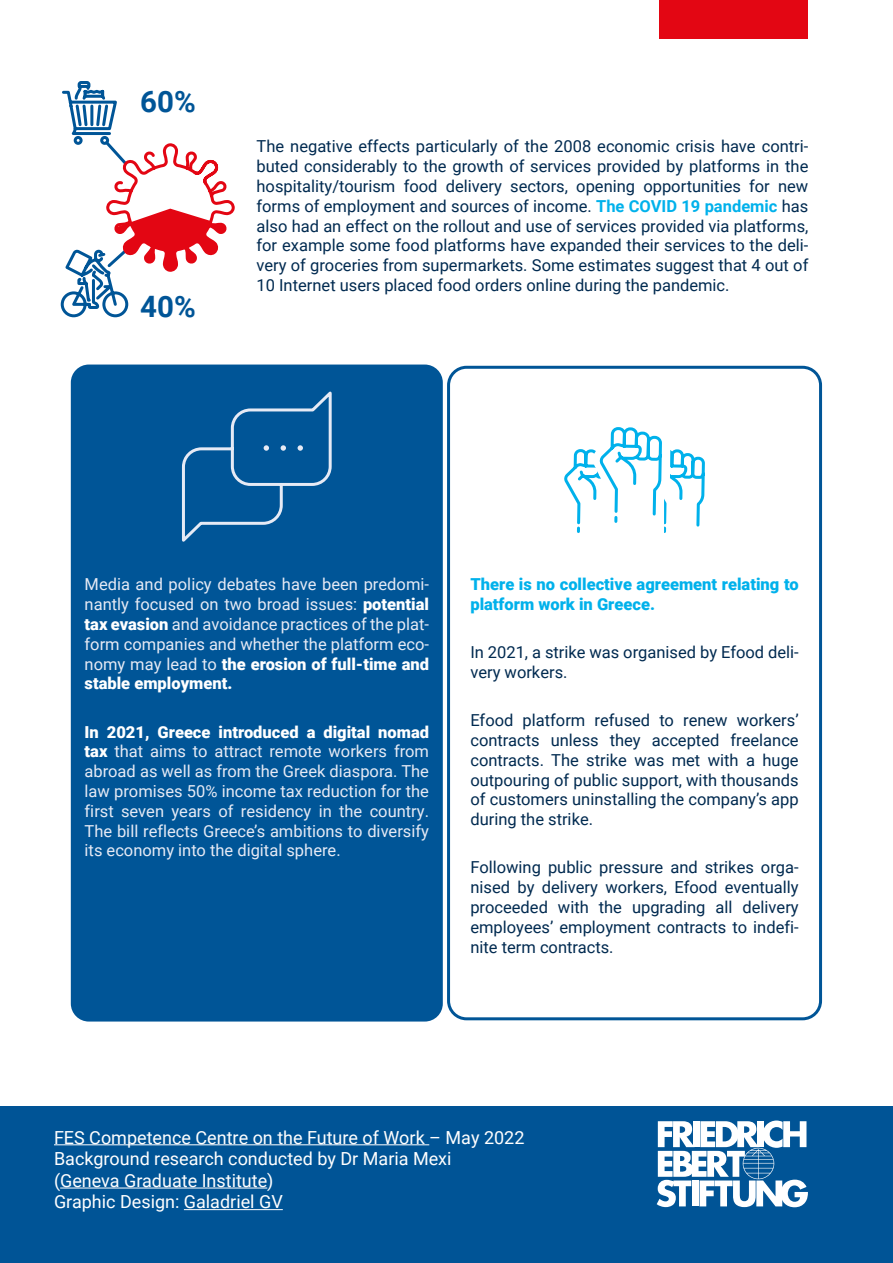
<style>
.page{position:relative;width:893px;height:1263px;background:#fff}
.page>*{position:absolute;margin:0;border:0;box-sizing:border-box;transform-origin:0 0}
.t1{font:700 29.4px "Roboto";color:#005597}
.t2{font:18px/21.6px "Roboto";color:#fff}
.t3{font:16.5px/19.8px "Roboto";color:#002a50;text-align:justify}
.t4{font:16.5px/19.8px "Roboto";color:#e6eaf5;text-align:justify}
.t5{font:900 16.5px/19.8px "Roboto";color:#00b1eb}
.s1{font-weight:700;color:#00b1eb}
.s2{font-weight:900;color:#fff}
</style>
<div class="page">
<div style="left:0;top:1106px;width:893px;height:157px;background:#005496"></div>
<svg style="left:657px;top:1120px;width:151px;height:87px"></svg>
<div style="left:447px;top:366px;width:375px;height:654px;border:3px solid #005597;border-radius:18px"></div>
<div style="left:71px;top:365px;width:372px;height:656px;background:#005597;border-radius:18px"></div>
<svg style="left:60px;top:81px;width:175px;height:237px"></svg>
<svg style="left:182px;top:391px;width:150px;height:151px"></svg>
<svg style="left:561px;top:365px;width:145px;height:168px"></svg>
<svg style="left:597px;top:365px;width:66px;height:168px"></svg>
<div style="left:659px;top:0;width:149px;height:38px;background:#e30613"></div>
<hr style="left:54px;top:1144px;width:375px;height:1px;background:#fff">
<hr style="left:60px;top:1187px;width:207px;height:1px;background:#fff">
<hr style="left:184px;top:1209px;width:99px;height:1px;background:#fff">
<h1 class="t1" style="left:140px;top:81px;width:57px">60%</h1>
<h1 class="t1" style="left:140px;top:286px;width:57px">40%</h1>
<p class="t3" style="left:256px;top:136px;width:553px">The negative effects particularly of the 2008 economic crisis have contri&shy;buted considerably to the growth of services provided by platforms in the hospitality/tourism food delivery sectors, opening opportunities for new forms of employment and sources of income. <span class="s1">The COVID 19 pandemic</span> has also had an effect on the rollout and use of services provided via platforms, for example some food platforms have expanded their services to the deli&shy;very of groceries from supermarkets. Some estimates suggest that 4 out of 10 Internet users placed food orders online during the pandemic.</p>
<p class="t4" style="left:85px;top:574px;width:346px">Media and policy debates have been predomi&shy;nantly focused on two broad issues: <span class="s2">potential tax evasion</span> and avoidance practices of the plat&shy;form companies and whether the platform eco&shy;nomy may lead to <span class="s2">the erosion of full-time and stable employment.</span></p>
<p class="t4" style="left:85px;top:721px;width:346px"><span class="s2">In 2021, Greece introduced a digital nomad tax</span> that aims to attract remote workers from abroad as well as from the Greek diaspora. The law promises 50% income tax reduction for the first seven years of residency in the country.<br>The bill reflects Greece’s ambitions to diversify its economy into the digital sphere.</p>
<p class="t5" style="left:470px;top:574px;width:330px">There is no collective agreement relating to platform work in Greece.</p>
<p class="t3" style="left:470px;top:642px;width:330px">In 2021, a strike was organised by Efood deli&shy;very workers.</p>
<p class="t3" style="left:470px;top:710px;width:330px">Efood platform refused to renew workers’ contracts unless they accepted freelance contracts. The strike was met with a huge outpouring of public support, with thousands of customers uninstalling the company’s app during the strike.</p>
<p class="t3" style="left:470px;top:857px;width:330px">Following public pressure and strikes orga&shy;nised by delivery workers, Efood eventually proceeded with the upgrading all delivery employees’ employment contracts to indefi&shy;nite term contracts.</p>
<p class="t2" style="left:54px;top:1125px;width:472px">FES Competence Centre on the Future of Work – May 2022<br>Background research conducted by Dr Maria Mexi<br>(Geneva Graduate Institute)<br>Graphic Design: Galadriel GV</p>
</div>
